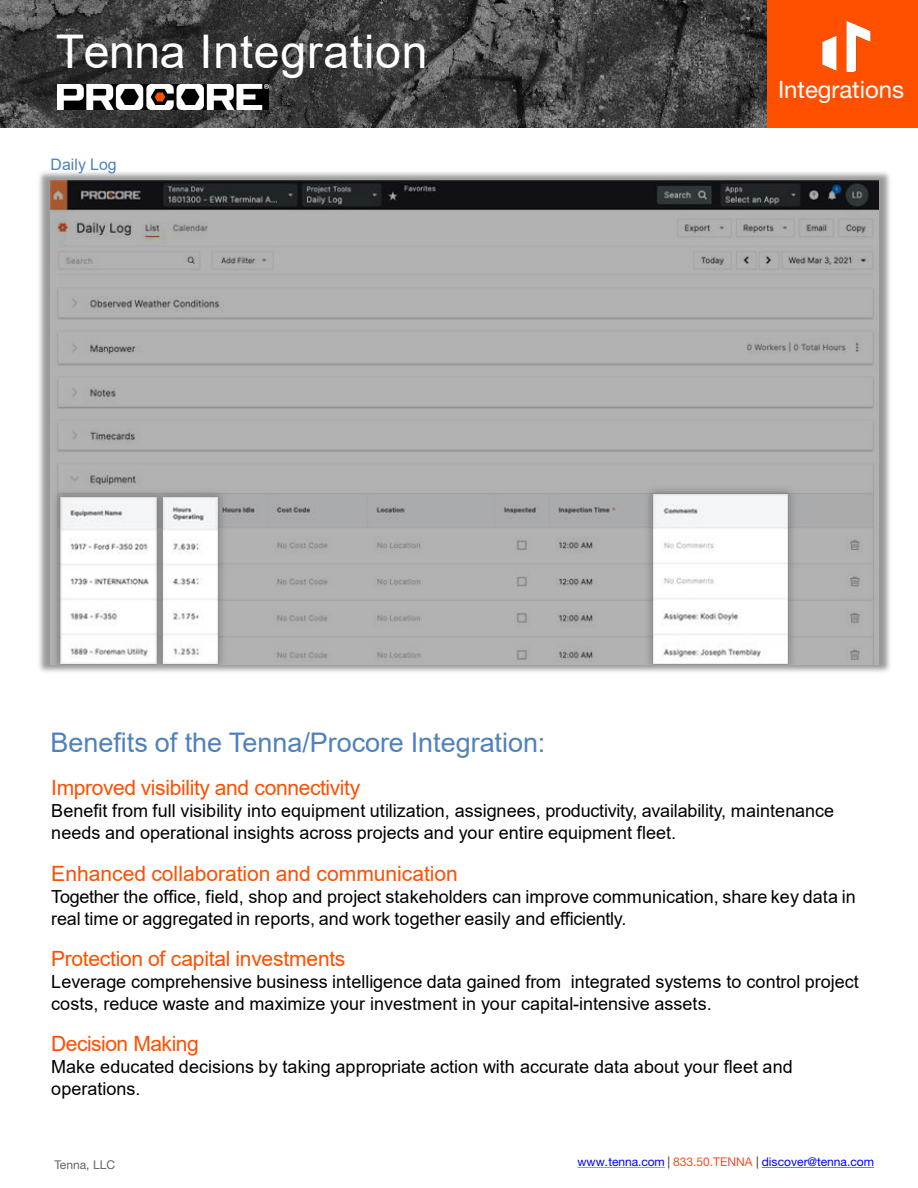
<style>
.page{position:relative;width:918px;height:1188px;background:#fff}
.page>*{position:absolute;margin:0;border:0;box-sizing:border-box;transform-origin:0 0}
.t1{font:46.5px "Arial";letter-spacing:.02em;color:#fff}
.t2{font:27px "Arial";letter-spacing:-.005em;color:#4f81bd}
.t3{font:24px "Helvetica Neue LT Std";color:#fff}
.t4{font:21px "Arial";letter-spacing:-.015em;color:#fe4f00}
.t5{font:18px/21.6px "Arial";color:#000}
.t6{font:15.9px "Arial";letter-spacing:.005em;color:#4f81bd}
.t7{font:12px "Helvetica Neue LT Std";letter-spacing:-.005em;color:#00f}
.t8{font:12px "Helvetica Neue LT Std";letter-spacing:-.005em;color:#66675e}
.s1{color:#2d2a26}
.s2{color:#f05322}
</style>
<div class="page">
<img style="left:0;top:0;width:768px;height:127px">
<div style="left:768px;top:0;width:150px;height:127px;background:#ff5000"></div>
<img style="left:822px;top:20px;width:49px;height:51px">
<svg style="left:577px;top:1167px;width:88px;height:1px"></svg>
<svg style="left:762px;top:1167px;width:112px;height:1px"></svg>
<img style="left:39px;top:172px;width:851px;height:500px">
<img style="left:51px;top:180px;width:827px;height:484px">
<img style="left:58px;top:84px;width:210px;height:26px">
<h2 class="t1" style="left:56px;top:19px;width:374px">Tenna Integration</h2>
<p class="t6" style="left:51px;top:153px;width:68px">Daily Log</p>
<p class="t3" style="left:778px;top:76px;width:128px">Integrations</p>
<p class="t2" style="left:51px;top:724px;width:496px">Benefits of the Tenna/Procore Integration:</p>
<p class="t4" style="left:51px;top:773px;width:310px">Improved visibility and connectivity</p>
<p class="t5" style="left:51px;top:800px;width:784px">Benefit from full visibility into equipment utilization, assignees, productivity, availability, maintenance needs and operational insights across projects and your entire equipment fleet.</p>
<p class="t4" style="left:51px;top:859px;width:408px">Enhanced collaboration and communication</p>
<p class="t5" style="left:51px;top:886px;width:806px">Together the office, field, shop and project stakeholders can improve communication, share key data in real time or aggregated in reports, and work together easily and efficiently.</p>
<p class="t4" style="left:51px;top:944px;width:296px">Protection of capital investments</p>
<p class="t5" style="left:51px;top:971px;width:809px">Leverage comprehensive business intelligence data gained from integrated systems to control project costs, reduce waste and maximize your investment in your capital-intensive assets.</p>
<p class="t4" style="left:51px;top:1029px;width:149px">Decision Making</p>
<p class="t5" style="left:51px;top:1056px;width:743px">Make educated decisions by taking appropriate action with accurate data about your fleet and operations.</p>
<p class="t8" style="left:55px;top:1158px;width:62px">Tenna, LLC</p>
<p class="t7" style="left:577px;top:1155px;width:298px">www.tenna.com <span class="s1">|</span> <span class="s2">833.50.TENNA</span> <span class="s1">|</span> discover@tenna.com</p>
</div>
